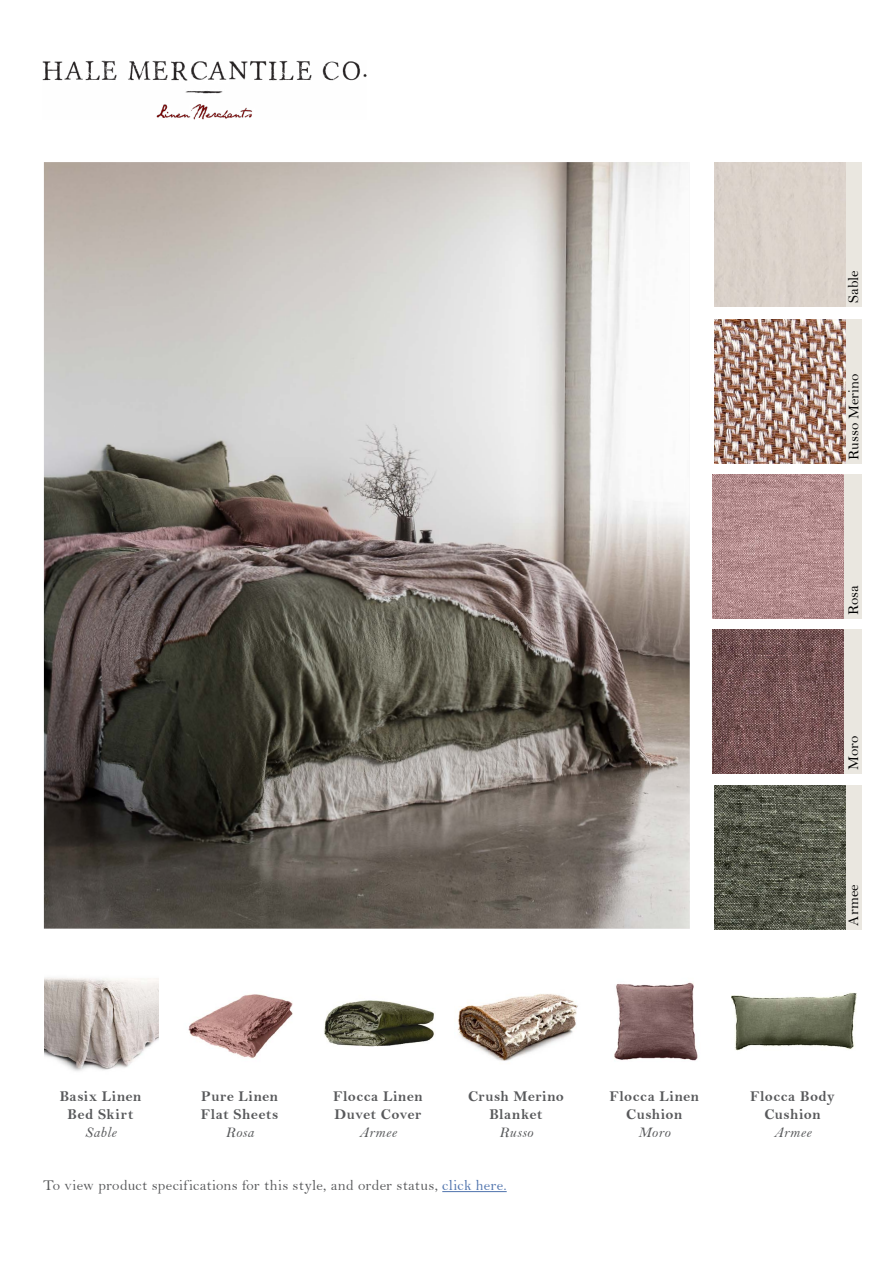
<style>
.page{position:relative;width:893px;height:1263px;background:#fff}
.page>*{position:absolute;margin:0;border:0;box-sizing:border-box;transform-origin:0 0}
.t1{font:15px/18px "Bell MT Bold";letter-spacing:.03em;color:#58595b;text-align:center}
.t2{font:15px "Bell";letter-spacing:.015em;color:#58595b}
.t3{font:15px "Bell";color:#000}
.t4{font:15px "Bell MT Italic";letter-spacing:.02em;color:#58595b}
.s1{color:#4f73ad}
</style>
<div class="page">
<img style="left:43px;top:61px;width:323px;height:58px">
<img style="left:44px;top:162px;width:646px;height:766px">
<hr style="left:442px;top:1191px;width:65px;height:1px;background:#4f73ad">
<img style="left:614px;top:982px;width:84px;height:79px">
<img style="left:458px;top:994px;width:120px;height:67px">
<img style="left:324px;top:1000px;width:110px;height:47px">
<img style="left:188px;top:994px;width:105px;height:65px">
<img style="left:44px;top:977px;width:114px;height:94px">
<img style="left:731px;top:992px;width:126px;height:59px">
<img style="left:714px;top:785px;width:132px;height:144px">
<div style="left:846px;top:785px;width:16px;height:144px;background:#eae7e0"></div>
<div style="left:846px;top:162px;width:16px;height:144px;background:#eae7e0"></div>
<img style="left:714px;top:319px;width:132px;height:144px">
<div style="left:846px;top:319px;width:16px;height:144px;background:#eae7e0"></div>
<img style="left:712px;top:475px;width:132px;height:144px">
<img style="left:712px;top:629px;width:132px;height:144px">
<div style="left:844px;top:629px;width:18px;height:144px;background:#eae7e0"></div>
<div style="left:844px;top:475px;width:18px;height:144px;background:#eae7e0"></div>
<p class="t3" style="left:844px;top:303px;width:34px;rotate:-90deg">Sable</p>
<p class="t3" style="left:845px;top:460px;width:88px;rotate:-90deg">Russo Merino</p>
<p class="t3" style="left:844px;top:615px;width:31px;rotate:-90deg">Rosa</p>
<p class="t3" style="left:844px;top:770px;width:36px;rotate:-90deg">Moro</p>
<p class="t3" style="left:844px;top:926px;width:43px;rotate:-90deg">Armee</p>
<p class="t1" style="left:60px;top:1087px;width:83px">Basix Linen<br>Bed Skirt</p>
<p class="t4" style="left:85px;top:1123px;width:33px">Sable</p>
<p class="t1" style="left:201px;top:1087px;width:79px;text-align:left">Pure Linen<br>Flat Sheets</p>
<p class="t4" style="left:225px;top:1123px;width:30px">Rosa</p>
<p class="t1" style="left:333px;top:1087px;width:91px;text-align:left">Flocca Linen<br>Duvet Cover</p>
<p class="t4" style="left:359px;top:1123px;width:39px">Armee</p>
<p class="t1" style="left:468px;top:1087px;width:98px">Crush Merino<br>Blanket</p>
<p class="t4" style="left:499px;top:1123px;width:35px">Russo</p>
<p class="t2" style="left:43px;top:1176px;width:465px">To view product specifications for this style, and order status, <span class="s1">click here.</span></p>
<p class="t1" style="left:610px;top:1087px;width:91px">Flocca Linen<br>Cushion</p>
<p class="t4" style="left:638px;top:1123px;width:34px">Moro</p>
<p class="t1" style="left:750px;top:1087px;width:86px">Flocca Body<br>Cushion</p>
<p class="t4" style="left:774px;top:1123px;width:39px">Armee</p>
</div>
